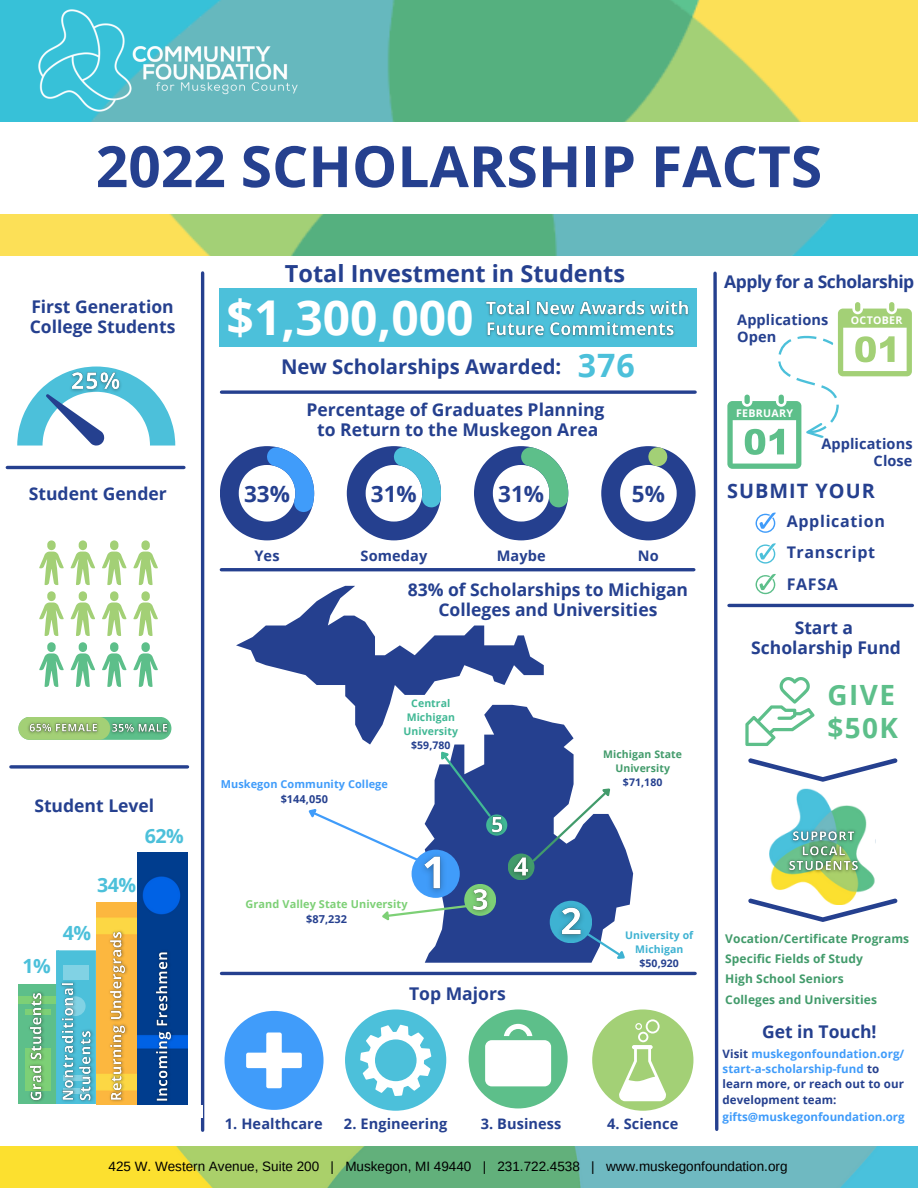
<style>
.page{position:relative;width:918px;height:1188px;background:#fff}
.page>*{position:absolute;margin:0;border:0;box-sizing:border-box;transform-origin:0 0}
.t1{font:700 57px "Open Sans";color:#25408f}
.t2{font:700 48px "Open Sans";color:#fff}
.t3{font:700 27.9px/33.2px "Open Sans";letter-spacing:.05em;color:#5dbf8a}
.t4{font:700 23.55px "Open Sans";color:#25408f}
.t5{font:700 22.5px "Open Sans";color:#25408f}
.t6{font:700 20.25px "Open Sans";color:#25408f}
.t7{font:700 19.8px "Open Sans";letter-spacing:.05em;color:#25408f}
.t8{font:700 19.65px "Open Sans";color:#4cc0da}
.t9{font:700 17.55px/20.2px "Open Sans";color:#25408f;text-align:center}
.t10{font:700 17.55px "Open Sans";letter-spacing:-.03em;color:#25408f}
.t11{font:700 16.05px/31.5px "Open Sans";letter-spacing:.045em;color:#25408f}
.t12{font:700 14.55px/16.8px "Open Sans";letter-spacing:.005em;color:#25408f}
.t13{font:13.5px "Arimo";color:#000}
.t14{font:700 12px "Open Sans";letter-spacing:.005em;color:#429b6b}
.t15{font:700 11.55px/15.5px "Open Sans";letter-spacing:.005em;color:#25408f}
.t16{font:700 11.55px "Open Sans";color:#409cfa}
.t17{font:700 10.95px "Open Sans";letter-spacing:.005em;color:#7dd076}
.t18{font:700 10.95px "Open Sans";letter-spacing:.005em;color:#409cfa}
.t19{font:700 10.95px "Open Sans";letter-spacing:.01em;color:#25408f}
.t20{font:700 10.65px "Open Sans";letter-spacing:.03em;color:#fff}
.t21{font:700 10.5px/14px "Open Sans";letter-spacing:.005em;color:#41b895;text-align:center}
.t22{font:700 10.5px/14px "Open Sans";letter-spacing:.005em;color:#429b6b;text-align:center}
.t23{font:700 10.5px "Open Sans";letter-spacing:.01em;color:#25408f}
.t24{font:700 10.5px/14px "Open Sans";letter-spacing:.005em;color:#3eb2d2;text-align:center}
.s1{font-size:32.25px;color:#4cc0da}
.s2{color:#409cfa}
</style>
<div class="page">
<img style="left:0;top:214px;width:918px;height:42px">
<img style="left:336px;top:0;width:582px;height:122px">
<img style="left:0;top:0;width:336px;height:122px">
<svg style="left:236px;top:586px;width:397px;height:377px"></svg>
<hr style="left:201px;top:273px;width:3px;height:857px;background:#25408f">
<svg style="left:713px;top:271px;width:6px;height:860px"></svg>
<hr style="left:222px;top:972px;width:473px;height:3px;background:#25408f">
<hr style="left:221px;top:568px;width:473px;height:3px;background:#25408f">
<svg style="left:222px;top:390px;width:473px;height:4px;background:#465da0"></svg>
<hr style="left:7px;top:466px;width:177px;height:3px;background:#25408f">
<svg style="left:11px;top:765px;width:177px;height:4px"></svg>
<hr style="left:729px;top:604px;width:183px;height:3px;background:#25408f">
<img style="left:0;top:1147px;width:918px;height:41px">
<svg style="left:39px;top:540px;width:119px;height:96px"></svg>
<svg style="left:39px;top:642px;width:119px;height:45px"></svg>
<svg style="left:220px;top:446px;width:94px;height:94px"></svg>
<svg style="left:347px;top:446px;width:94px;height:94px"></svg>
<svg style="left:474px;top:446px;width:94px;height:94px"></svg>
<svg style="left:601px;top:446px;width:95px;height:94px"></svg>
<svg style="left:17px;top:372px;width:158px;height:74px"></svg>
<div style="left:18px;top:984px;width:40px;height:122px;background:#5dbf8a"></div>
<div style="left:18px;top:997px;width:40px;height:7px;background:#7dd076"></div>
<div style="left:2px;top:1104px;width:56px;height:14px;background:#fff"></div>
<div style="left:57px;top:950px;width:39px;height:156px;background:#4cc0da"></div>
<div style="left:63px;top:965px;width:26px;height:14px;background:#81d2e4"></div>
<img style="left:96px;top:903px;width:42px;height:202px">
<img style="left:138px;top:852px;width:49px;height:253px">
<svg style="left:18px;top:717px;width:88px;height:23px"></svg>
<svg style="left:225px;top:1011px;width:99px;height:99px"></svg>
<div style="left:345px;top:1009px;width:101px;height:102px;background:#4cc0da;border-radius:50%"></div>
<svg style="left:360px;top:1025px;width:71px;height:71px"></svg>
<svg style="left:469px;top:1009px;width:99px;height:99px"></svg>
<div style="left:592px;top:1009px;width:101px;height:102px;background:#a3d076;border-radius:50%"></div>
<svg style="left:619px;top:1019px;width:47px;height:82px"></svg>
<div style="left:220px;top:288px;width:477px;height:59px;background:#4cc0da"></div>
<div style="left:14px;top:1105px;width:189px;height:13px;background:#fff"></div>
<svg style="left:727px;top:302px;width:185px;height:167px"></svg>
<svg style="left:756px;top:513px;width:20px;height:20px"></svg>
<svg style="left:756px;top:543px;width:20px;height:21px"></svg>
<svg style="left:756px;top:574px;width:20px;height:20px"></svg>
<img style="left:770px;top:789px;width:105px;height:109px">
<svg style="left:745px;top:677px;width:69px;height:69px"></svg>
<svg style="left:748px;top:758px;width:149px;height:24px"></svg>
<svg style="left:748px;top:898px;width:149px;height:24px"></svg>
<img style="left:65px;top:366px;width:62px;height:36px">
<img style="left:23px;top:717px;width:81px;height:23px">
<img style="left:106px;top:717px;width:66px;height:23px">
<img style="left:485px;top:300px;width:204px;height:37px">
<img style="left:21px;top:992px;width:32px;height:110px">
<img style="left:53px;top:976px;width:47px;height:129px">
<img style="left:100px;top:927px;width:32px;height:178px">
<img style="left:147px;top:946px;width:31px;height:159px">
<img style="left:783px;top:820px;width:83px;height:62px">
<div style="left:550px;top:901px;width:42px;height:42px;background:#3589ba;border-radius:50%"></div>
<svg style="left:564px;top:918px;width:66px;height:45px"></svg>
<svg style="left:530px;top:782px;width:87px;height:82px"></svg>
<svg style="left:379px;top:901px;width:85px;height:22px"></svg>
<svg style="left:304px;top:745px;width:189px;height:123px"></svg>
<img style="left:410px;top:831px;width:49px;height:86px">
<img style="left:550px;top:886px;width:41px;height:72px">
<img style="left:464px;top:872px;width:32px;height:56px">
<img style="left:507px;top:842px;width:29px;height:50px">
<img style="left:485px;top:805px;width:23px;height:40px">
<h1 class="t1" style="left:96px;top:126px;width:728px">2022 SCHOLARSHIP FACTS</h1>
<p class="t9" style="left:30px;top:296px;width:147px;text-align:left">First Generation<br>College Students</p>
<p class="t9" style="left:29px;top:483px;width:140px">Student Gender</p>
<p class="t9" style="left:34px;top:796px;width:121px">Student Level</p>
<p class="t8" style="left:145px;top:822px;width:41px">62%</p>
<p class="t8" style="left:97px;top:871px;width:41px">34%</p>
<p class="t8" style="left:23px;top:953px;width:30px">1%</p>
<p class="t8" style="left:63px;top:919px;width:30px">4%</p>
<h3 class="t4" style="left:285px;top:256px;width:342px">Total Investment in Students</h3>
<h2 class="t2" style="left:227px;top:284px;width:248px">$1,300,000</h2>
<p class="t6" style="left:281px;top:353px;width:355px">New Scholarships Awarded: <span class="s1">376</span></p>
<p class="t9" style="left:306px;top:399px;width:300px">Percentage of Graduates Planning to Return to the Muskegon Area</p>
<p class="t5" style="left:244px;top:478px;width:47px">33%</p>
<p class="t5" style="left:371px;top:478px;width:47px">31%</p>
<p class="t5" style="left:498px;top:478px;width:47px">31%</p>
<p class="t5" style="left:632px;top:478px;width:35px">5%</p>
<p class="t12" style="left:254px;top:547px;width:27px">Yes</p>
<p class="t12" style="left:361px;top:547px;width:68px">Someday</p>
<p class="t12" style="left:497px;top:547px;width:50px">Maybe</p>
<p class="t12" style="left:638px;top:547px;width:22px">No</p>
<p class="t9" style="left:408px;top:579px;width:282px">83% of Scholarships to Michigan<br>Colleges and Universities</p>
<p class="t18" style="left:221px;top:777px;width:169px">Muskegon Community College</p>
<p class="t19" style="left:281px;top:791px;width:49px">$144,050</p>
<p class="t21" style="left:404px;top:696px;width:56px">Central<br>Michigan<br>University</p>
<p class="t23" style="left:411px;top:738px;width:41px">$59,780</p>
<p class="t22" style="left:603px;top:747px;width:80px">Michigan State<br>University</p>
<p class="t23" style="left:623px;top:775px;width:41px">$71,180</p>
<p class="t10" style="left:724px;top:269px;width:192px">Apply for a Scholarship</p>
<p class="t12" style="left:737px;top:311px;width:93px">Applications<br>Open</p>
<p class="t20" style="left:851px;top:313px;width:53px">OCTOBER</p>
<p class="t20" style="left:736px;top:405px;width:58px">FEBRUARY</p>
<p class="t12" style="left:821px;top:435px;width:93px;text-align:right">Applications<br>Close</p>
<p class="t7" style="left:727px;top:477px;width:149px">SUBMIT YOUR</p>
<p class="t11" style="left:787px;top:505px;width:100px">Application<br>Transcript<br>FAFSA</p>
<p class="t9" style="left:751px;top:617px;width:151px">Start a<br>Scholarship Fund</p>
<h3 class="t3" style="left:828px;top:677px;width:72px">GIVE $50K</h3>
<p class="t17" style="left:246px;top:896px;width:163px">Grand Valley State University</p>
<p class="t19" style="left:306px;top:911px;width:43px">$87,232</p>
<p class="t9" style="left:409px;top:983px;width:98px">Top Majors</p>
<p class="t24" style="left:625px;top:928px;width:70px">University of<br>Michigan</p>
<p class="t23" style="left:640px;top:956px;width:41px">$50,920</p>
<p class="t12" style="left:225px;top:1115px;width:99px">1. Healthcare</p>
<p class="t12" style="left:344px;top:1115px;width:105px">2. Engineering</p>
<p class="t12" style="left:481px;top:1115px;width:82px">3. Business</p>
<p class="t12" style="left:607px;top:1115px;width:73px">4. Science</p>
<p class="t14" style="left:725px;top:930px;width:185px">Vocation/Certificate Programs</p>
<p class="t14" style="left:725px;top:950px;width:139px">Specific Fields of Study</p>
<p class="t14" style="left:725px;top:991px;width:153px">Colleges and Universities</p>
<p class="t14" style="left:725px;top:971px;width:120px">High School Seniors</p>
<p class="t9" style="left:762px;top:1021px;width:116px">Get in Touch!</p>
<p class="t15" style="left:723px;top:1045px;width:183px">Visit <span class="s2">muskegonfoundation.org/ start-a-scholarship-fund</span> to learn more, or reach out to our development team:</p>
<p class="t16" style="left:723px;top:1108px;width:184px">gifts@muskegonfoundation.org</p>
<p class="t13" style="left:109px;top:1159px;width:681px">425 W. Western Avenue, Suite 200 | Muskegon, MI 49440 | 231.722.4538 | www.muskegonfoundation.org</p>
</div>
